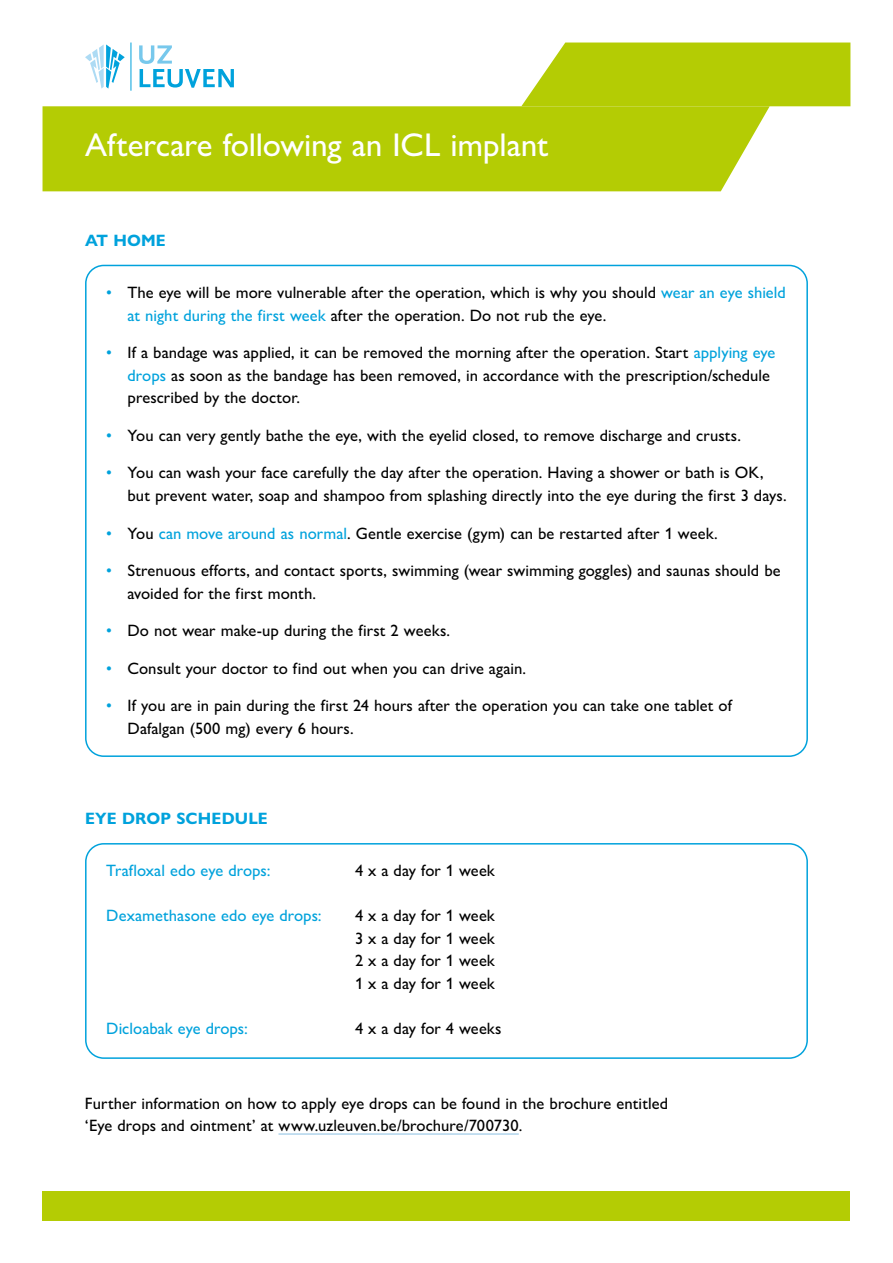
<style>
.page{position:relative;width:893px;height:1263px;background:#fff}
.page>*{position:absolute;margin:0;border:0;box-sizing:border-box;transform-origin:0 0}
.t1{font:500 33px "Gill Sans Nova";letter-spacing:-.005em;color:#fff}
.t2{font:500 16.5px/22.5px "Gill Sans Nova";letter-spacing:.005em;color:#000}
.t3{font:500 16.5px "Gill Sans Nova";color:#00a2dc}
.t4{font:700 16.5px "Gill Sans Nova";letter-spacing:.01em;color:#00a2dc}
.s1{color:#00a2dc}
</style>
<div class="page">
<div style="left:43px;top:106px;width:727px;height:85px;background:#b4cc04"></div>
<div style="left:521px;top:43px;width:329px;height:63px;background:#b4cc04"></div>
<div style="left:43px;top:1191px;width:807px;height:29px;background:#b4cc04"></div>
<hr style="left:130px;top:43px;width:1px;height:48px;background:#00a2dc">
<svg style="left:139px;top:45px;width:95px;height:43px"></svg>
<svg style="left:85px;top:44px;width:40px;height:45px"></svg>
<hr style="left:278px;top:1134px;width:241px;height:1px;background:#88bee1">
<div style="left:85px;top:843px;width:723px;height:216px;border:2px solid #00a2dc;border-radius:18px"></div>
<h1 class="t1" style="left:85px;top:125px;width:465px">Aftercare following an ICL implant</h1>
<p class="t4" style="left:85px;top:230px;width:82px">AT HOME</p>
<p class="t2" style="left:128px;top:281px;width:660px;text-indent:-21px"><span class="s1">•</span> The eye will be more vulnerable after the operation, which is why you should <span class="s1">wear an eye shield at night during the first week</span> after the operation. Do not rub the eye.</p>
<p class="t2" style="left:128px;top:341px;width:649px;text-indent:-21px"><span class="s1">•</span> If a bandage was applied, it can be removed the morning after the operation. Start <span class="s1">applying eye drops</span> as soon as the bandage has been removed, in accordance with the prescription/schedule prescribed by the doctor.</p>
<p class="t2" style="left:106px;top:424px;width:636px"><span class="s1">•</span> You can very gently bathe the eye, with the eyelid closed, to remove discharge and crusts.</p>
<p class="t2" style="left:128px;top:461px;width:661px;text-indent:-21px"><span class="s1">•</span> You can wash your face carefully the day after the operation. Having a shower or bath is OK, but prevent water, soap and shampoo from splashing directly into the eye during the first 3 days.</p>
<p class="t2" style="left:106px;top:521px;width:613px"><span class="s1">•</span> You <span class="s1">can move around as normal</span>. Gentle exercise (gym) can be restarted after 1 week.</p>
<p class="t2" style="left:128px;top:559px;width:655px;text-indent:-21px"><span class="s1">•</span> Strenuous efforts, and contact sports, swimming (wear swimming goggles) and saunas should be avoided for the first month.</p>
<p class="t2" style="left:106px;top:619px;width:345px"><span class="s1">•</span> Do not wear make-up during the first 2 weeks.</p>
<p class="t2" style="left:106px;top:656px;width:421px"><span class="s1">•</span> Consult your doctor to find out when you can drive again.</p>
<p class="t2" style="left:128px;top:694px;width:606px;text-indent:-21px"><span class="s1">•</span> If you are in pain during the first 24 hours after the operation you can take one tablet of<br>Dafalgan (500 mg) every 6 hours.</p>
<p class="t4" style="left:85px;top:808px;width:184px">EYE DROP SCHEDULE</p>
<p class="t3" style="left:106px;top:860px;width:166px">Trafloxal edo eye drops:</p>
<p class="t2" style="left:355px;top:859px;width:141px">4 x a day for 1 week</p>
<p class="t3" style="left:106px;top:905px;width:217px">Dexamethasone edo eye drops:</p>
<p class="t2" style="left:355px;top:904px;width:141px;text-align:justify">4 x a day for 1 week 3 x a day for 1 week 2 x a day for 1 week 1 x a day for 1 week</p>
<p class="t3" style="left:106px;top:1018px;width:143px">Dicloabak eye drops:</p>
<p class="t2" style="left:355px;top:1016px;width:148px">4 x a day for 4 weeks</p>
<p class="t2" style="left:85px;top:1091px;width:585px">Further information on how to apply eye drops can be found in the brochure entitled ‘Eye drops and ointment’ at www.uzleuven.be/brochure/700730.</p>
</div>
